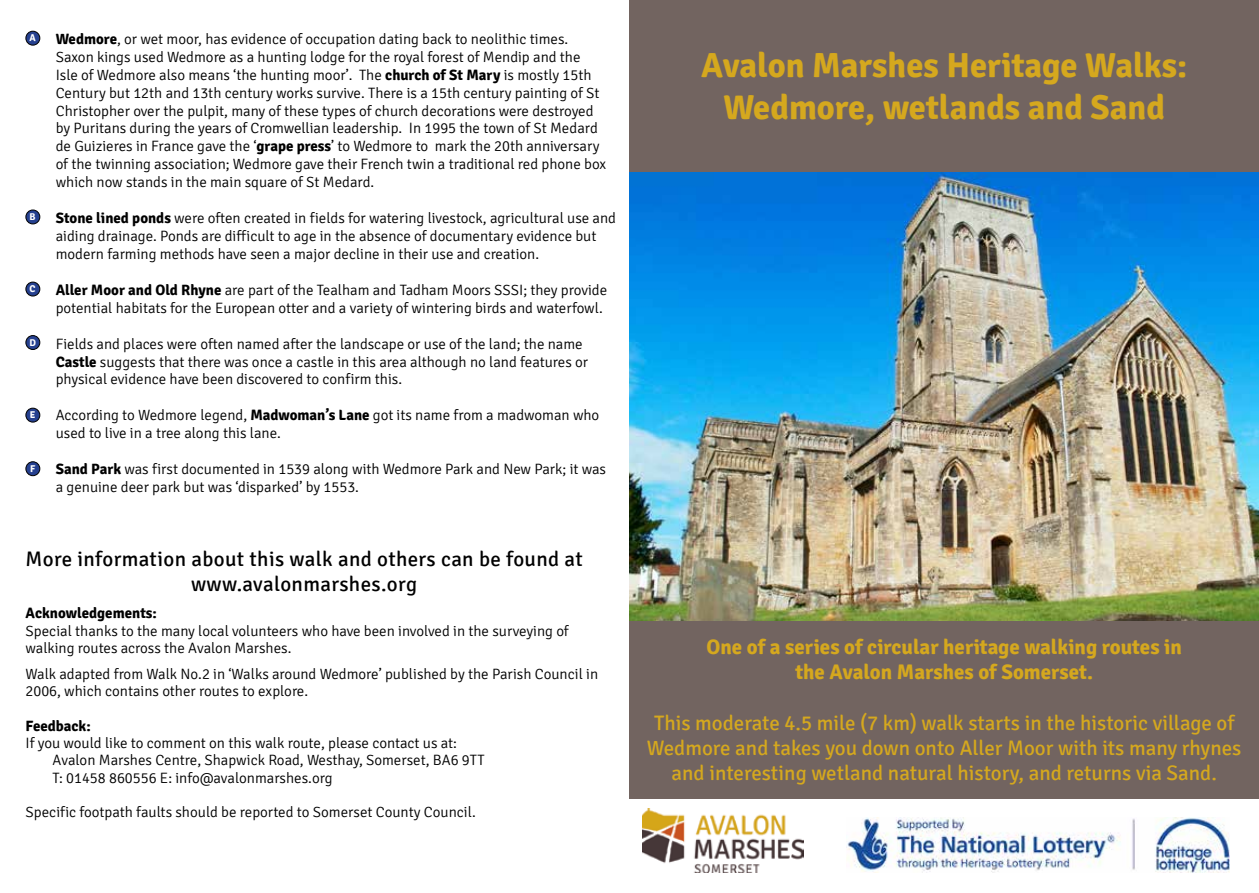
<style>
.page{position:relative;width:1259px;height:893px;background:#fff}
.page>*{position:absolute;margin:0;border:0;box-sizing:border-box;transform-origin:0 0}
.t1{font:700 34.5px/42px "Signika";color:#d5a81e;text-align:center}
.t2{font:20.85px/25px "Signika";color:#d5a81e;text-align:center}
.t3{font:700 20.85px/25px "Signika";color:#d5a81e;text-align:center}
.t4{font:20.85px/25px "Signika";letter-spacing:.015em;color:#000;text-align:center}
.t5{font:300 15px/18px "Signika";color:#000}
.t6{font:700 15px "Signika";color:#000}
.t7{font:700 9.9px "Signika";color:#fff}
.s1{font-weight:700}
</style>
<div class="page">
<img style="left:629px;top:171px;width:630px;height:450px">
<div style="left:629px;top:0;width:630px;height:171px;background:#726460"></div>
<div style="left:629px;top:621px;width:630px;height:178px;background:#726460"></div>
<img style="left:846px;top:817px;width:383px;height:55px">
<img style="left:642px;top:809px;width:162px;height:63px">
<div style="left:26px;top:31px;width:14px;height:14px;background:#25408f;border-radius:50%"></div>
<div style="left:26px;top:31px;width:14px;height:15px;border:1px solid #000;border-radius:50%"></div>
<div style="left:26px;top:210px;width:14px;height:14px;background:#25408f;border-radius:50%"></div>
<div style="left:26px;top:210px;width:14px;height:14px;border:1px solid #000;border-radius:50%"></div>
<div style="left:26px;top:282px;width:14px;height:14px;background:#25408f;border-radius:50%"></div>
<div style="left:26px;top:282px;width:14px;height:14px;border:1px solid #000;border-radius:50%"></div>
<div style="left:26px;top:336px;width:14px;height:13px;background:#25408f;border-radius:50%"></div>
<div style="left:26px;top:335px;width:14px;height:15px;border:1px solid #000;border-radius:50%"></div>
<div style="left:26px;top:408px;width:14px;height:14px;background:#25408f;border-radius:50%"></div>
<div style="left:26px;top:408px;width:14px;height:14px;border:1px solid #000;border-radius:50%"></div>
<div style="left:26px;top:462px;width:14px;height:14px;background:#25408f;border-radius:50%"></div>
<div style="left:26px;top:461px;width:14px;height:15px;border:1px solid #000;border-radius:50%"></div>
<p class="t7" style="left:30px;top:32px;width:8px">A</p>
<p class="t7" style="left:30px;top:211px;width:8px">B</p>
<p class="t7" style="left:30px;top:283px;width:7px">C</p>
<p class="t7" style="left:29px;top:336px;width:8px">D</p>
<p class="t7" style="left:30px;top:409px;width:7px">E</p>
<p class="t7" style="left:30px;top:463px;width:7px">F</p>
<p class="t5" style="left:56px;top:30px;width:552px"><span class="s1">Wedmore</span>, or wet moor, has evidence of occupation dating back to neolithic times.<br>Saxon kings used Wedmore as a hunting lodge for the royal forest of Mendip and the Isle of Wedmore also means ‘the hunting moor’. The <span class="s1">church of St Mary</span> is mostly 15th Century but 12th and 13th century works survive. There is a 15th century painting of St Christopher over the pulpit, many of these types of church decorations were destroyed by Puritans during the years of Cromwellian leadership. In 1995 the town of St Medard de Guizieres in France gave the ‘<span class="s1">grape press</span>’ to Wedmore to mark the 20th anniversary of the twinning association; Wedmore gave their French twin a traditional red phone box which now stands in the main square of St Medard.</p>
<p class="t5" style="left:56px;top:209px;width:562px"><span class="s1">Stone lined ponds</span> were often created in fields for watering livestock, agricultural use and aiding drainage. Ponds are difficult to age in the absence of documentary evidence but modern farming methods have seen a major decline in their use and creation.</p>
<p class="t5" style="left:56px;top:281px;width:553px"><span class="s1">Aller Moor and Old Rhyne</span> are part of the Tealham and Tadham Moors SSSI; they provide potential habitats for the European otter and a variety of wintering birds and waterfowl.</p>
<p class="t5" style="left:56px;top:335px;width:534px">Fields and places were often named after the landscape or use of the land; the name<br><span class="s1">Castle</span> suggests that there was once a castle in this area although no land features or physical evidence have been discovered to confirm this.</p>
<p class="t5" style="left:56px;top:407px;width:545px">According to Wedmore legend, <span class="s1">Madwoman’s Lane</span> got its name from a madwoman who used to live in a tree along this lane.</p>
<p class="t5" style="left:56px;top:460px;width:552px"><span class="s1">Sand Park</span> was first documented in 1539 along with Wedmore Park and New Park; it was a genuine deer park but was ‘disparked’ by 1553.</p>
<h2 class="t4" style="left:26px;top:546px;width:558px">More information about this walk and others can be found at www.avalonmarshes.org</h2>
<p class="t6" style="left:26px;top:604px;width:133px">Acknowledgements:</p>
<p class="t5" style="left:26px;top:622px;width:545px;line-height:17.2px">Special thanks to the many local volunteers who have been involved in the surveying of walking routes across the Avalon Marshes.</p>
<p class="t5" style="left:26px;top:666px;width:574px;line-height:17.2px">Walk adapted from Walk No.2 in ‘Walks around Wedmore’ published by the Parish Council in<br>2006, which contains other routes to explore.</p>
<p class="t6" style="left:26px;top:717px;width:67px">Feedback:</p>
<p class="t5" style="left:53px;top:735px;width:433px;line-height:17.2px;text-indent:-27px">If you would like to comment on this walk route, please contact us at:<br>Avalon Marshes Centre, Shapwick Road, Westhay, Somerset, BA6 9TT<br>T: 01458 860556 E: info@avalonmarshes.org</p>
<p class="t5" style="left:26px;top:803px;width:452px">Specific footpath faults should be reported to Somerset County Council.</p>
<h1 class="t1" style="left:701px;top:45px;width:488px">Avalon Marshes Heritage Walks:<br>Wedmore, wetlands and Sand</h1>
<h2 class="t3" style="left:706px;top:635px;width:477px">One of a series of circular heritage walking routes in the Avalon Marshes of Somerset.</h2>
<h2 class="t2" style="left:647px;top:710px;width:596px">This moderate 4.5 mile (7 km) walk starts in the historic village of<br>Wedmore and takes you down onto Aller Moor with its many rhynes and interesting wetland natural history, and returns via Sand.</h2>
</div>
